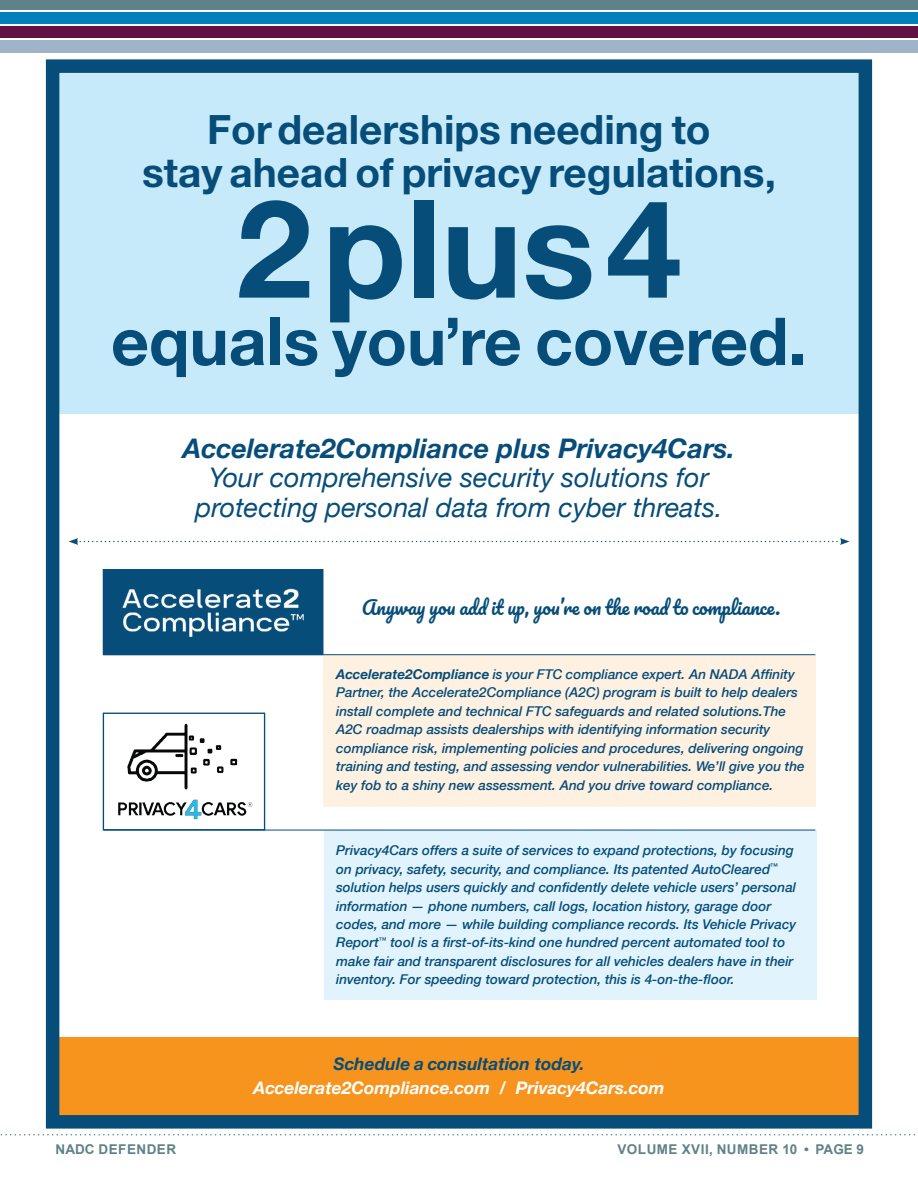
<style>
.page{position:relative;width:918px;height:1188px;background:#fff}
.page>*{position:absolute;margin:0;border:0;box-sizing:border-box;transform-origin:0 0}
.t1{font:700 136.35px "Helvetica Neue LT Std";color:#074d79}
.t2{font:700 66.15px "Helvetica Neue LT Std";color:#074d79}
.t3{font:700 40.5px/43px "Helvetica Neue LT Std";color:#074d79;text-align:center}
.t4{font:italic 27px/29.2px "Helvetica Neue";color:#074d79;text-align:center}
.t5{font:italic 700 27px "Helvetica Neue";color:#074d79}
.t6{font:18.9px "Pacifico";color:#074d79}
.t7{font:italic 700 17.25px "Helvetica Neue";color:#fff}
.t8{font:italic 700 17.25px "Helvetica Neue";color:#074d79}
.t9{font:italic 500 13.5px/18.5px "Helvetica Neue";color:#074d79}
.t10{font:700 13.5px "Arial";letter-spacing:.035em;color:#5f8289}
.s1{font-weight:700}
</style>
<div class="page">
<svg style="left:0;top:1134px;width:915px;height:2px"></svg>
<div style="left:0;top:25px;width:918px;height:13px;background:#611242"></div>
<div style="left:0;top:11px;width:918px;height:14px;background:#0081be"></div>
<div style="left:0;top:0;width:918px;height:11px;background:#5f8289"></div>
<hr style="left:0;top:10px;width:918px;height:2px;background:#fff">
<hr style="left:0;top:24px;width:918px;height:1px;background:#fff">
<div style="left:0;top:39px;width:918px;height:14px;background:#a0b4c9"></div>
<hr style="left:0;top:38px;width:918px;height:2px;background:#fff">
<div style="left:324px;top:830px;width:493px;height:170px;background:#e1f4fd"></div>
<div style="left:323px;top:655px;width:492px;height:152px;background:#fff1e2"></div>
<div style="left:55px;top:69px;width:808px;height:344px;background:#c7eafb"></div>
<div style="left:55px;top:1037px;width:808px;height:85px;background:#f7941e"></div>
<div style="left:103px;top:570px;width:220px;height:84px;background:#074d79"></div>
<div style="left:103px;top:569px;width:220px;height:86px;border:1px solid #074d79"></div>
<img style="left:122px;top:588px;width:182px;height:49px">
<hr style="left:103px;top:654px;width:712px;height:1px;background:#074d79">
<div style="left:46px;top:59px;width:826px;height:1070px;border:14px solid #074d79"></div>
<img style="left:118px;top:723px;width:135px;height:97px">
<div style="left:103px;top:713px;width:162px;height:117px;border:1px solid #074d79"></div>
<hr style="left:103px;top:830px;width:712px;height:1px;background:#074d79">
<svg style="left:69px;top:538px;width:781px;height:7px"></svg>
<h3 class="t3" style="left:142px;top:107px;width:635px">For dealerships needing to<br>stay ahead of privacy regulations,</h3>
<h1 class="t1" style="left:236px;top:165px;width:447px">2 plus 4</h1>
<h2 class="t2" style="left:111px;top:301px;width:697px">equals you’re covered.</h2>
<h3 class="t5" style="left:183px;top:427px;width:554px">Accelerate2Compliance plus Privacy4Cars.</h3>
<h3 class="t4" style="left:195px;top:465px;width:529px">Your comprehensive security solutions for protecting personal data from cyber threats.</h3>
<h3 class="t6" style="left:362px;top:597px;width:420px">Anyway you add it up, you’re on the road to compliance.</h3>
<p class="t9" style="left:336px;top:664px;width:470px"><span class="s1">Accelerate2Compliance</span> is your FTC compliance expert. An NADA Affinity Partner, the Accelerate2Compliance (A2C) program is built to help dealers install complete and technical FTC safeguards and related solutions.The A2C roadmap assists dealerships with identifying information security compliance risk, implementing policies and procedures, delivering ongoing training and testing, and assessing vendor vulnerabilities. We’ll give you the key fob to a shiny new assessment. And you drive toward compliance.</p>
<p class="t9" style="left:336px;top:840px;width:462px">Privacy4Cars offers a suite of services to expand protections, by focusing on privacy, safety, security, and compliance. Its patented AutoCleared<sup>™ </sup>solution helps users quickly and confidently delete vehicle users’ personal information — phone numbers, call logs, location history, garage door codes, and more — while building compliance records. Its Vehicle Privacy Report<sup>™</sup> tool is a first-of-its-kind one hundred percent automated tool to make fair and transparent disclosures for all vehicles dealers have in their inventory. For speeding toward protection, this is 4-on-the-floor.</p>
<p class="t8" style="left:333px;top:1050px;width:253px">Schedule a consultation today.</p>
<p class="t7" style="left:254px;top:1074px;width:412px">Accelerate2Compliance.com / Privacy4Cars.com</p>
<p class="t10" style="left:56px;top:1139px;width:122px">NADC DEFENDER</p>
<p class="t10" style="left:618px;top:1139px;width:248px">VOLUME XVII, NUMBER 10 • PAGE 9</p>
</div>
